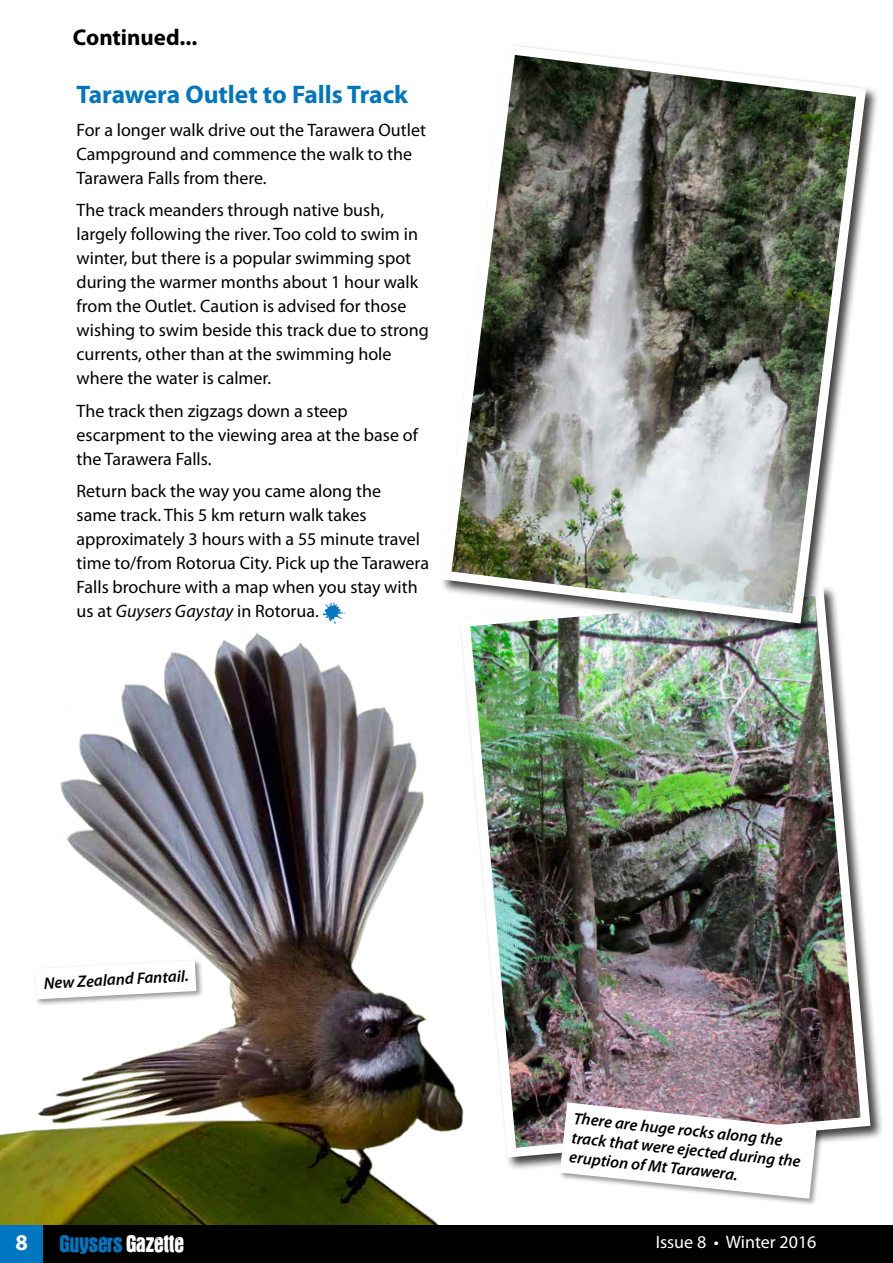
<style>
.page{position:relative;width:893px;height:1263px;background:#fff}
.page>*{position:absolute;margin:0;border:0;box-sizing:border-box;transform-origin:0 0}
.t1{font:700 25.5px "Myriad Pro";color:#0076c0}
.t2{font:900 25.5px "Gustav";color:#0076c0}
.t3{font:700 22.8px "Myriad Pro";color:#000}
.t4{font:18px/24px "Myriad Pro";color:#000}
.t5{font:18px "Myriad Pro";color:#fff}
.t6{font:italic 600 16.5px/19.5px "Myriad Pro";color:#000}
.s1{font-style:italic}
.s2{font-family:"Myriad Pro";font-weight:700;font-size:22.5px;color:#fff}
.s3{color:#fff}
</style>
<div class="page">
<div style="left:459px;top:584px;width:425px;height:587px;background:#000;opacity:.75"></div>
<img style="left:474px;top:637px;width:401px;height:525px">
<div style="left:440px;top:43px;width:440px;height:594px;background:#000;opacity:.75"></div>
<img style="left:440px;top:43px;width:431px;height:585px">
<img style="left:0;top:625px;width:474px;height:600px">
<div style="left:559px;top:1101px;width:265px;height:105px;background:#000;opacity:.4"></div>
<svg style="left:560px;top:1102px;width:257px;height:97px"></svg>
<div style="left:33px;top:959px;width:171px;height:48px;background:#000;opacity:.4"></div>
<svg style="left:35px;top:960px;width:161px;height:39px"></svg>
<div style="left:0;top:1225px;width:44px;height:38px;background:#0076c0"></div>
<div style="left:43px;top:1225px;width:850px;height:38px;background:#000"></div>
<p class="t3" style="left:73px;top:22px;width:126px">Continued...</p>
<h1 class="t1" style="left:77px;top:78px;width:333px">Tarawera Outlet to Falls Track</h1>
<p class="t4" style="left:77px;top:118px;width:351px">For a longer walk drive out the Tarawera Outlet<br>Campground and commence the walk to the<br>Tarawera Falls from there.</p>
<p class="t4" style="left:77px;top:198px;width:354px">The track meanders through native bush, largely following the river. Too cold to swim in winter, but there is a popular swimming spot during the warmer months about 1 hour walk from the Outlet. Caution is advised for those wishing to swim beside this track due to strong currents, other than at the swimming hole where the water is calmer.</p>
<p class="t4" style="left:77px;top:399px;width:343px">The track then zigzags down a steep escarpment to the viewing area at the base of the Tarawera Falls.</p>
<p class="t4" style="left:77px;top:479px;width:354px">Return back the way you came along the<br>same track. This 5 km return walk takes approximately 3 hours with a 55 minute travel time to/from Rotorua City. Pick up the Tarawera Falls brochure with a map when you stay with us at <span class="s1">Guysers Gaystay</span> in Rotorua. <sub>q</sub></p>
<p class="t6" style="left:43px;top:973px;width:147px;rotate:-3deg">New Zealand Fantail.</p>
<p class="t6" style="left:575px;top:1108px;width:232px;rotate:6deg">There are huge rocks along the track that were ejected during the eruption of Mt Tarawera.</p>
<h1 class="t2" style="left:15px;top:1233px;width:170px"><span class="s2">8</span> Guysers <span class="s3">Gazette</span></h1>
<p class="t5" style="left:656px;top:1230px;width:162px">Issue 8 • Winter 2016</p>
</div>
